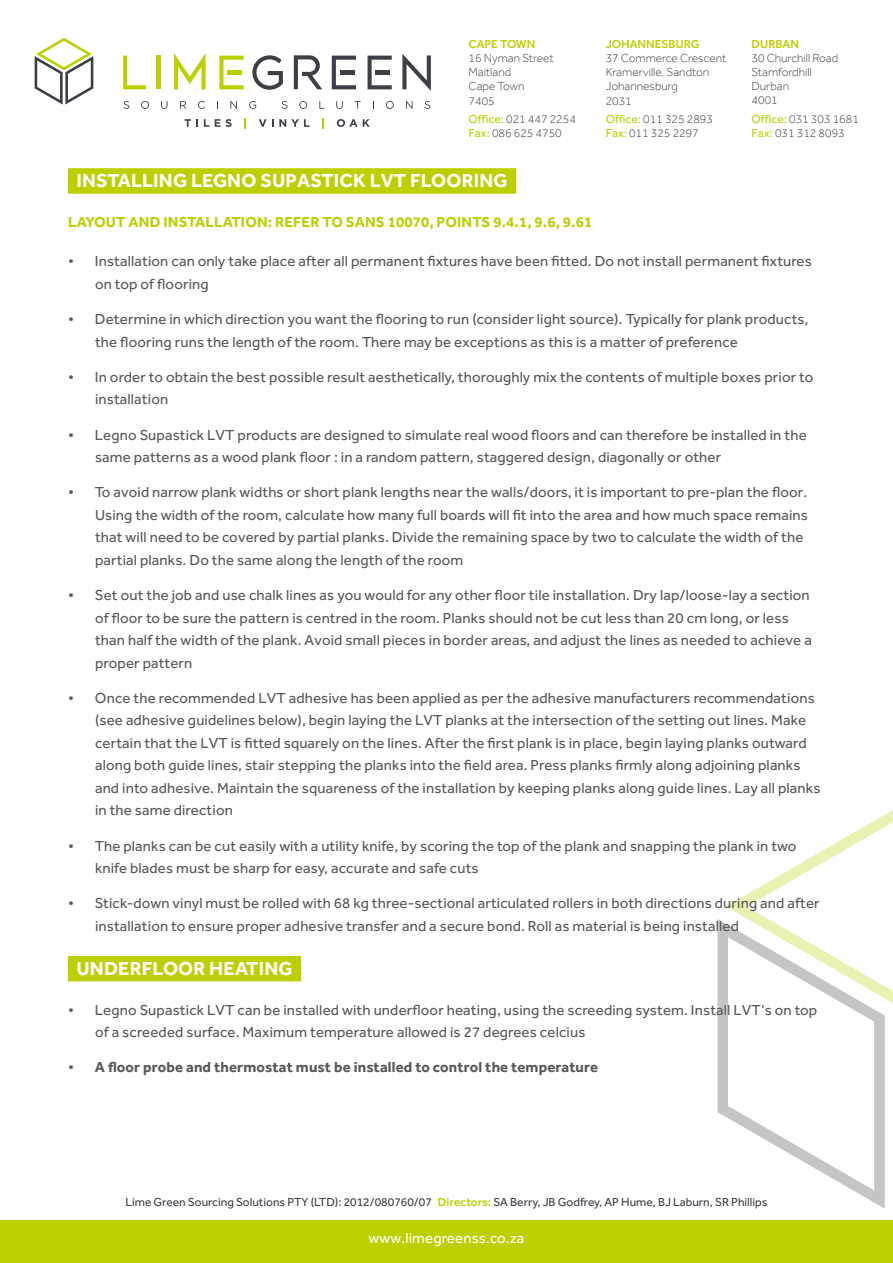
<style>
.page{position:relative;width:893px;height:1263px;background:#fff}
.page>*{position:absolute;margin:0;border:0;box-sizing:border-box;transform-origin:0 0}
.t1{font:700 19.5px "Effra";letter-spacing:.01em;color:#fff}
.t2{font:15px/22.5px "Effra";letter-spacing:.01em;color:#575756}
.t3{font:700 15px "Effra";letter-spacing:.01em;color:#575756}
.t4{font:700 15px "Effra";letter-spacing:.01em;color:#bccf00}
.t5{font:15px "Effra";letter-spacing:.01em;color:#fff}
.t6{font:300 12px/14.2px "Effra";color:#3c4046}
.t7{font:12px "Effra";color:#3c4046}
.t8{font:500 12px "Effra";color:#bccf00}
.s1{font-weight:400;color:#bccf00}
.s2{font-weight:400}
.s3{font-weight:500;color:#bccf00}
</style>
<div class="page">
<svg style="left:35px;top:38px;width:58px;height:67px"></svg>
<svg style="left:252px;top:55px;width:31px;height:35px"></svg>
<svg style="left:174px;top:53px;width:32px;height:36px"></svg>
<svg style="left:402px;top:54px;width:29px;height:37px"></svg>
<hr style="left:156px;top:56px;width:4px;height:33px;background:#bccf00">
<svg style="left:123px;top:56px;width:23px;height:33px"></svg>
<svg style="left:219px;top:56px;width:25px;height:33px"></svg>
<svg style="left:332px;top:56px;width:24px;height:33px"></svg>
<svg style="left:367px;top:56px;width:25px;height:33px"></svg>
<svg style="left:294px;top:55px;width:28px;height:34px"></svg>
<svg style="left:124px;top:101px;width:5px;height:8px"></svg>
<svg style="left:141px;top:101px;width:8px;height:8px"></svg>
<svg style="left:161px;top:101px;width:7px;height:8px"></svg>
<svg style="left:180px;top:101px;width:6px;height:8px"></svg>
<svg style="left:198px;top:101px;width:7px;height:8px"></svg>
<svg style="left:230px;top:101px;width:7px;height:8px"></svg>
<svg style="left:249px;top:101px;width:7px;height:8px"></svg>
<svg style="left:282px;top:101px;width:5px;height:8px"></svg>
<svg style="left:299px;top:101px;width:8px;height:8px"></svg>
<svg style="left:319px;top:101px;width:6px;height:8px"></svg>
<svg style="left:336px;top:101px;width:7px;height:8px"></svg>
<svg style="left:355px;top:101px;width:6px;height:8px"></svg>
<svg style="left:386px;top:101px;width:8px;height:8px"></svg>
<svg style="left:406px;top:101px;width:6px;height:8px"></svg>
<svg style="left:425px;top:101px;width:5px;height:8px"></svg>
<svg style="left:184px;top:119px;width:14px;height:8px"></svg>
<svg style="left:204px;top:119px;width:5px;height:8px"></svg>
<svg style="left:215px;top:119px;width:17px;height:8px"></svg>
<svg style="left:259px;top:119px;width:14px;height:8px"></svg>
<svg style="left:279px;top:119px;width:30px;height:8px"></svg>
<svg style="left:322px;top:118px;width:2px;height:10px"></svg>
<svg style="left:337px;top:119px;width:33px;height:8px"></svg>
<div style="left:0;top:1220px;width:893px;height:43px;background:#bccf00"></div>
<svg style="left:726px;top:810px;width:167px;height:193px"></svg>
<svg style="left:717px;top:919px;width:168px;height:290px"></svg>
<div style="left:68px;top:168px;width:448px;height:26px;background:#bccf00"></div>
<div style="left:68px;top:956px;width:233px;height:25px;background:#bccf00"></div>
<p class="t8" style="left:469px;top:36px;width:68px">CAPE TOWN</p>
<p class="t6" style="left:469px;top:51px;width:87px">16 Nyman Street<br>Maitland<br>Cape Town<br>7405</p>
<p class="t6" style="left:469px;top:112px;width:109px"><span class="s1">Office:</span> 021 447 2254<br><span class="s1">Fax:</span> 086 625 4750</p>
<p class="t8" style="left:606px;top:36px;width:95px">JOHANNESBURG</p>
<p class="t6" style="left:606px;top:51px;width:122px">37 Commerce Crescent<br>Kramerville, Sandton<br>Johannesburg<br>2031</p>
<p class="t6" style="left:606px;top:112px;width:109px"><span class="s1">Office:</span> 011 325 2893<br><span class="s1">Fax:</span> 011 325 2297</p>
<p class="t8" style="left:752px;top:36px;width:49px">DURBAN</p>
<p class="t6" style="left:752px;top:50px;width:88px">30 Churchill Road<br>Stamfordhill<br>Durban<br>4001</p>
<p class="t6" style="left:752px;top:112px;width:109px"><span class="s1">Office:</span> 031 303 1681<br><span class="s1">Fax:</span> 031 312 8093</p>
<h1 class="t1" style="left:77px;top:169px;width:433px">INSTALLING LEGNO SUPASTICK LVT FLOORING</h1>
<p class="t4" style="left:68px;top:213px;width:526px">LAYOUT AND INSTALLATION: REFER TO SANS 10070, POINTS 9.4.1, 9.6, 9.61</p>
<p class="t2" style="left:95px;top:250px;width:718px;text-indent:-27px">• Installation can only take place after all permanent fixtures have been fitted. Do not install permanent fixtures on top of flooring</p>
<p class="t2" style="left:95px;top:308px;width:715px;text-indent:-27px">• Determine in which direction you want the flooring to run (consider light source). Typically for plank products, the flooring runs the length of the room. There may be exceptions as this is a matter of preference</p>
<p class="t2" style="left:95px;top:365px;width:720px;text-indent:-27px">• In order to obtain the best possible result aesthetically, thoroughly mix the contents of multiple boxes prior to installation</p>
<p class="t2" style="left:95px;top:423px;width:713px;text-indent:-27px">• Legno Supastick LVT products are designed to simulate real wood floors and can therefore be installed in the same patterns as a wood plank floor : in a random pattern, staggered design, diagonally or other</p>
<p class="t2" style="left:95px;top:481px;width:714px;text-indent:-27px">• To avoid narrow plank widths or short plank lengths near the walls/doors, it is important to pre-plan the floor.<br>Using the width of the room, calculate how many full boards will fit into the area and how much space remains that will need to be covered by partial planks. Divide the remaining space by two to calculate the width of the partial planks. Do the same along the length of the room</p>
<p class="t2" style="left:95px;top:584px;width:718px;text-indent:-27px">• Set out the job and use chalk lines as you would for any other floor tile installation. Dry lap/loose-lay a section of floor to be sure the pattern is centred in the room. Planks should not be cut less than 20 cm long, or less than half the width of the plank. Avoid small pieces in border areas, and adjust the lines as needed to achieve a proper pattern</p>
<p class="t2" style="left:95px;top:686px;width:727px;text-indent:-27px">• Once the recommended LVT adhesive has been applied as per the adhesive manufacturers recommendations (see adhesive guidelines below), begin laying the LVT planks at the intersection of the setting out lines. Make certain that the LVT is fitted squarely on the lines. After the first plank is in place, begin laying planks outward along both guide lines, stair stepping the planks into the field area. Press planks firmly along adjoining planks and into adhesive. Maintain the squareness of the installation by keeping planks along guide lines. Lay all planks in the same direction</p>
<p class="t2" style="left:95px;top:834px;width:703px;text-indent:-27px">• The planks can be cut easily with a utility knife, by scoring the top of the plank and snapping the plank in two knife blades must be sharp for easy, accurate and safe cuts</p>
<p class="t2" style="left:95px;top:892px;width:726px;text-indent:-27px">• Stick-down vinyl must be rolled with 68 kg three-sectional articulated rollers in both directions during and after installation to ensure proper adhesive transfer and a secure bond. Roll as material is being installed</p>
<h1 class="t1" style="left:77px;top:957px;width:217px">UNDERFLOOR HEATING</h1>
<p class="t2" style="left:95px;top:998px;width:724px;text-indent:-27px">• Legno Supastick LVT can be installed with underfloor heating, using the screeding system. Install LVT’s on top of a screeded surface. Maximum temperature allowed is 27 degrees celcius</p>
<p class="t3" style="left:68px;top:1058px;width:532px"><span class="s2">•</span> A floor probe and thermostat must be installed to control the temperature</p>
<p class="t7" style="left:126px;top:1195px;width:643px">Lime Green Sourcing Solutions PTY (LTD): 2012/080760/07 <span class="s3">Directors:</span> SA Berry, JB Godfrey, AP Hume, BJ Laburn, SR Phillips</p>
<p class="t5" style="left:369px;top:1229px;width:157px">www.limegreenss.co.za</p>
</div>
